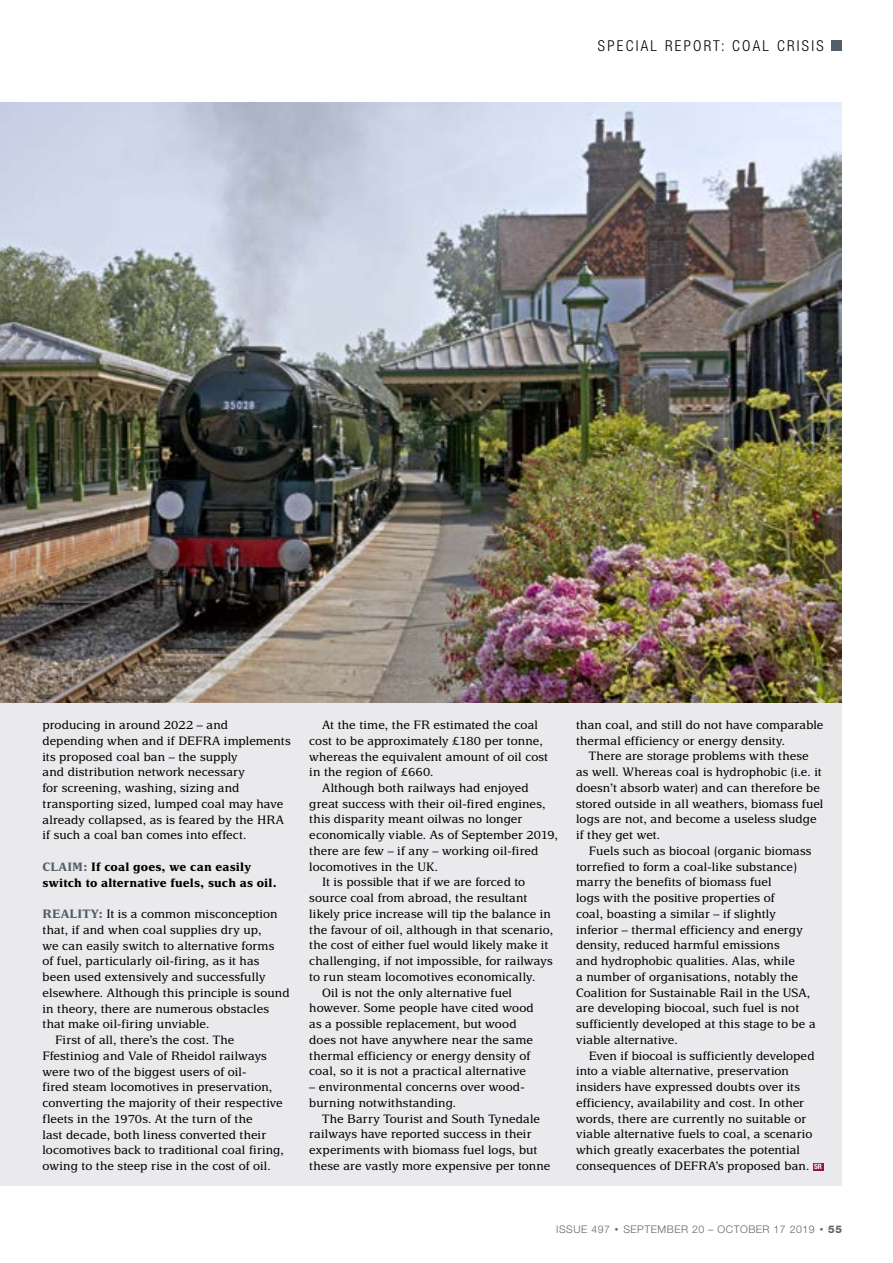
<style>
.page{position:relative;width:893px;height:1263px;background:#fff}
.page>*{position:absolute;margin:0;border:0;box-sizing:border-box;transform-origin:0 0}
.t1{font:300 condensed 15px "Helvetica Neue";letter-spacing:.15em;color:#000}
.t2{font:12px/15.8px "Delima";letter-spacing:.01em;color:#000}
.t3{font:700 12px/15.8px "Delima";letter-spacing:.01em;color:#000}
.t4{font:300 10.5px "Helvetica Neue";letter-spacing:.05em;color:#636363}
.s1{color:#525f6a}
.s2{font-weight:700;color:#525f6a}
.s3{font-family:"Helvetica Neue";font-weight:700;font-stretch:condensed;font-size:7.2px;color:#fff}
.s4{font-family:"Benton Gothic";font-weight:400}
.s5{font-weight:800}
</style>
<div class="page">
<div style="left:0;top:463px;width:842px;height:723px;background:#eaeaec"></div>
<div style="left:832px;top:41px;width:10px;height:10px;background:#525f6a"></div>
<img style="left:0;top:102px;width:841px;height:601px">
<div style="left:813px;top:1163px;width:10px;height:7px;background:#9f1043"></div>
<p class="t1" style="left:598px;top:37px;width:227px">SPECIAL REPORT: COAL CRISIS</p>
<p class="t2" style="left:43px;top:717px;width:250px">producing in around 2022 – and depending when and if DEFRA implements its proposed coal ban – the supply<br>and distribution network necessary<br>for screening, washing, sizing and transporting sized, lumped coal may have already collapsed, as is feared by the HRA if such a coal ban comes into effect.</p>
<p class="t3" style="left:43px;top:859px;width:236px"><span class="s1">CLAIM:</span> If coal goes, we can easily switch to alternative fuels, such as oil.</p>
<p class="t2" style="left:43px;top:906px;width:237px"><span class="s2">REALITY:</span> It is a common misconception</p>
<p class="t2" style="left:43px;top:922px;width:221px">that, if and when coal supplies dry up,</p>
<p class="t2" style="left:43px;top:938px;width:233px">we can easily switch to alternative forms</p>
<p class="t2" style="left:43px;top:953px;width:218px">of fuel, particularly oil-firing, as it has</p>
<p class="t2" style="left:43px;top:969px;width:225px">been used extensively and successfully</p>
<p class="t2" style="left:43px;top:985px;width:249px">elsewhere. Although this principle is sound</p>
<p class="t2" style="left:43px;top:1001px;width:228px">in theory, there are numerous obstacles</p>
<p class="t2" style="left:43px;top:1016px;width:168px">that make oil-firing unviable.</p>
<p class="t2" style="left:55px;top:1032px;width:181px">First of all, there’s the cost. The</p>
<p class="t2" style="left:43px;top:1048px;width:226px">Ffestiniog and Vale of Rheidol railways</p>
<p class="t2" style="left:43px;top:1063px;width:204px">were two of the biggest users of oil-</p>
<p class="t2" style="left:43px;top:1079px;width:231px">fired steam locomotives in preservation,</p>
<p class="t2" style="left:43px;top:1095px;width:242px">converting the majority of their respective</p>
<p class="t2" style="left:43px;top:1111px;width:212px">fleets in the 1970s. At the turn of the</p>
<p class="t2" style="left:43px;top:1126px;width:225px">last decade, both liness converted their</p>
<p class="t2" style="left:43px;top:1142px;width:243px">locomotives back to traditional coal firing,</p>
<p class="t2" style="left:43px;top:1158px;width:230px">owing to the steep rise in the cost of oil.</p>
<p class="t2" style="left:322px;top:717px;width:218px">At the time, the FR estimated the coal</p>
<p class="t2" style="left:309px;top:733px;width:235px">cost to be approximately £180 per tonne,</p>
<p class="t2" style="left:309px;top:748px;width:240px">whereas the equivalent amount of oil cost</p>
<p class="t2" style="left:309px;top:764px;width:126px">in the region of £660.</p>
<p class="t2" style="left:322px;top:780px;width:208px">Although both railways had enjoyed</p>
<p class="t2" style="left:309px;top:796px;width:238px">great success with their oil-fired engines,</p>
<p class="t2" style="left:309px;top:811px;width:214px">this disparity meant oilwas no longer</p>
<p class="t2" style="left:309px;top:827px;width:250px">economically viable. As of September 2019,</p>
<p class="t2" style="left:309px;top:843px;width:231px">there are few – if any – working oil-fired</p>
<p class="t2" style="left:309px;top:859px;width:130px">locomotives in the UK.</p>
<p class="t2" style="left:322px;top:874px;width:205px">It is possible that if we are forced to</p>
<p class="t2" style="left:309px;top:890px;width:219px">source coal from abroad, the resultant</p>
<p class="t2" style="left:309px;top:906px;width:243px">likely price increase will tip the balance in</p>
<p class="t2" style="left:309px;top:922px;width:245px">the favour of oil, although in that scenario,</p>
<p class="t2" style="left:309px;top:937px;width:240px">the cost of either fuel would likely make it</p>
<p class="t2" style="left:309px;top:953px;width:245px">challenging, if not impossible, for railways</p>
<p class="t2" style="left:309px;top:969px;width:227px">to run steam locomotives economically.</p>
<p class="t2" style="left:322px;top:985px;width:191px">Oil is not the only alternative fuel</p>
<p class="t2" style="left:309px;top:1000px;width:226px">however. Some people have cited wood</p>
<p class="t2" style="left:309px;top:1016px;width:209px">as a possible replacement, but wood</p>
<p class="t2" style="left:309px;top:1032px;width:225px">does not have anywhere near the same</p>
<p class="t2" style="left:309px;top:1048px;width:222px">thermal efficiency or energy density of</p>
<p class="t2" style="left:309px;top:1063px;width:218px">coal, so it is not a practical alternative</p>
<p class="t2" style="left:309px;top:1079px;width:216px">– environmental concerns over wood&shy;burning notwithstanding.</p>
<p class="t2" style="left:309px;top:1111px;width:243px;text-indent:13px">The Barry Tourist and South Tynedale railways have reported success in their experiments with biomass fuel logs, but these are vastly more expensive per tonne</p>
<p class="t2" style="left:576px;top:717px;width:249px">than coal, and still do not have comparable thermal efficiency or energy density.</p>
<p class="t2" style="left:576px;top:748px;width:249px;text-indent:13px">There are storage problems with these as well. Whereas coal is hydrophobic (i.e. it doesn’t absorb water) and can therefore be stored outside in all weathers, biomass fuel logs are not, and become a useless sludge if they get wet.</p>
<p class="t2" style="left:576px;top:843px;width:241px;text-indent:13px">Fuels such as biocoal (organic biomass torrefied to form a coal-like substance) marry the benefits of biomass fuel<br>logs with the positive properties of<br>coal, boasting a similar – if slightly inferior – thermal efficiency and energy density, reduced harmful emissions<br>and hydrophobic qualities. Alas, while<br>a number of organisations, notably the Coalition for Sustainable Rail in the USA, are developing biocoal, such fuel is not sufficiently developed at this stage to be a viable alternative.</p>
<p class="t2" style="left:576px;top:1047px;width:247px;text-indent:13px">Even if biocoal is sufficiently developed into a viable alternative, preservation insiders have expressed doubts over its efficiency, availability and cost. In other words, there are currently no suitable or viable alternative fuels to coal, a scenario which greatly exacerbates the potential consequences of DEFRA’s proposed ban. <span class="s3">SR</span></p>
<p class="t4" style="left:556px;top:1222px;width:287px">ISSUE 497 <span class="s4">•</span> SEPTEMBER 20 – OCTOBER 17 2019 <span class="s4">•</span> <span class="s5">55</span></p>
</div>
